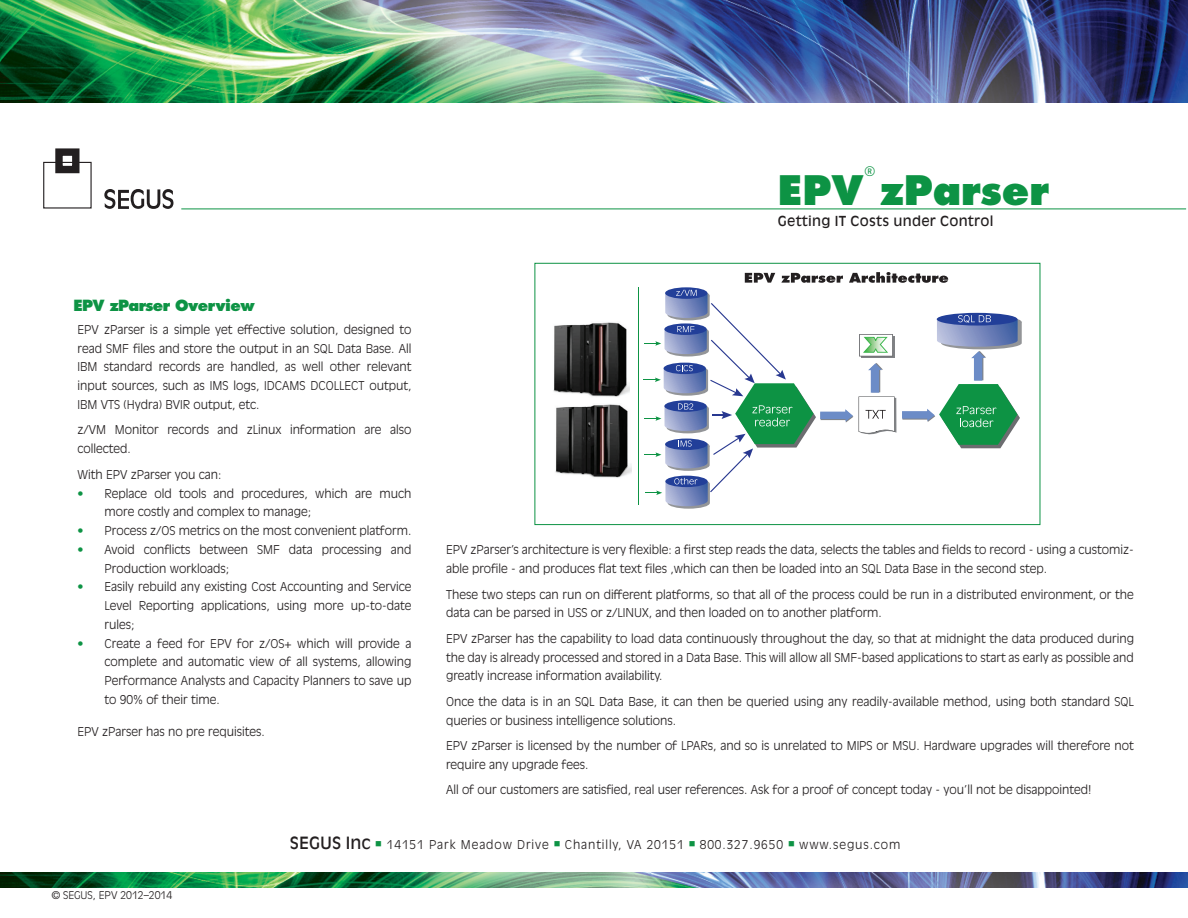
<style>
.page{position:relative;width:1188px;height:918px;background:#fff}
.page>*{position:absolute;margin:0;border:0;box-sizing:border-box;transform-origin:0 0}
.t1{font:800 39.6px "Futura";color:#0d9344}
.t2{font:21px "Antique Olive";color:#0d9344}
.t3{font:800 15px "Futura";letter-spacing:-.04em;color:#0d9344}
.t4{font:13.5px "Antique Olive";letter-spacing:.02em;color:#231f20}
.t5{font:300 12px/18.8px "Antique Olive";color:#231f20}
.t6{font:300 12px "Antique Olive";letter-spacing:.075em;color:#231f20}
.t7{font:300 10.5px "Antique Olive";color:#231f20}
.s1{color:#0d9344}
.s2{font-weight:400;font-size:16.5px}
</style>
<div class="page">
<img style="left:0;top:0;width:1188px;height:103px">
<svg style="left:104px;top:189px;width:69px;height:20px"></svg>
<div style="left:43px;top:162px;width:49px;height:47px;border:1px solid #231f20"></div>
<div style="left:55px;top:148px;width:25px;height:25px;border:7px solid #231f20"></div>
<hr style="left:181px;top:209px;width:1005px;height:1px;background:#0d9344">
<svg style="left:665px;top:287px;width:42px;height:12px"></svg>
<div style="left:937px;top:313px;width:80px;height:13px;background:#223f99;border-radius:50%"></div>
<svg style="left:902px;top:315px;width:120px;height:133px"></svg>
<svg style="left:745px;top:273px;width:30px;height:10px"></svg>
<svg style="left:782px;top:273px;width:61px;height:10px"></svg>
<svg style="left:849px;top:272px;width:99px;height:11px"></svg>
<hr style="left:638px;top:287px;width:1px;height:218px;background:#0d9344">
<svg style="left:644px;top:290px;width:252px;height:219px"></svg>
<img style="left:553px;top:322px;width:77px;height:75px">
<img style="left:555px;top:404px;width:77px;height:74px">
<div style="left:535px;top:263px;width:505px;height:262px;border:1px solid #0d9344"></div>
<img style="left:1px;top:872px;width:1186px;height:16px">
<p class="t3" style="left:73px;top:296px;width:183px">EPV zParser Overview</p>
<p class="t5" style="left:78px;top:320px;width:335px;text-align:justify">EPV zParser is a simple yet effective solution, designed to read SMF files and store the output in an SQL Data Base. All IBM standard records are handled, as well other relevant input sources, such as IMS logs, IDCAMS DCOLLECT output, IBM VTS (Hydra) BVIR output, etc.</p>
<p class="t5" style="left:78px;top:421px;width:335px">z/VM Monitor records and zLinux information are also collected.</p>
<p class="t5" style="left:78px;top:465px;width:145px">With EPV zParser you can:</p>
<p class="t5" style="left:105px;top:484px;width:308px;text-indent:-27px"><span class="s1">•</span> Replace old tools and procedures, which are much more costly and complex to manage;</p>
<p class="t5" style="left:78px;top:521px;width:335px"><span class="s1">•</span> Process z/OS metrics on the most convenient platform.</p>
<p class="t5" style="left:105px;top:540px;width:308px;text-indent:-27px"><span class="s1">•</span> Avoid conflicts between SMF data processing and<br>Production workloads;</p>
<p class="t5" style="left:105px;top:578px;width:308px;text-align:justify;text-indent:-27px"><span class="s1">•</span> Easily rebuild any existing Cost Accounting and Service Level Reporting applications, using more up-to-date rules;</p>
<p class="t5" style="left:105px;top:634px;width:308px;text-align:justify;text-indent:-27px"><span class="s1">•</span> Create a feed for EPV for z/OS+ which will provide a complete and automatic view of all systems, allowing Performance Analysts and Capacity Planners to save up to 90% of their time.</p>
<p class="t5" style="left:78px;top:723px;width:189px">EPV zParser has no pre requisites.</p>
<h2 class="t2" style="left:864px;top:160px;width:12px">®</h2>
<h1 class="t1" style="left:778px;top:165px;width:273px">EPV zParser</h1>
<p class="t4" style="left:778px;top:213px;width:217px">Getting IT Costs under Control</p>
<p class="t5" style="left:446px;top:541px;width:689px">EPV zParser’s architecture is very flexible: a first step reads the data, selects the tables and fields to record - using a customiz&shy;able profile - and produces flat text files ,which can then be loaded into an SQL Data Base in the second step.</p>
<p class="t5" style="left:446px;top:585px;width:689px">These two steps can run on different platforms, so that all of the process could be run in a distributed environment, or the data can be parsed in USS or z/LINUX, and then loaded on to another platform.</p>
<p class="t5" style="left:446px;top:629px;width:689px;text-align:justify">EPV zParser has the capability to load data continuously throughout the day, so that at midnight the data produced during the day is already processed and stored in a Data Base. This will allow all SMF-based applications to start as early as possible and greatly increase information availability.</p>
<p class="t5" style="left:446px;top:692px;width:689px">Once the data is in an SQL Data Base, it can then be queried using any readily-available method, using both standard SQL queries or business intelligence solutions.</p>
<p class="t5" style="left:446px;top:737px;width:689px">EPV zParser is licensed by the number of LPARs, and so is unrelated to MIPS or MSU. Hardware upgrades will therefore not require any upgrade fees.</p>
<p class="t5" style="left:446px;top:781px;width:647px">All of our customers are satisfied, real user references. Ask for a proof of concept today - you’ll not be disappointed!</p>
<p class="t7" style="left:52px;top:889px;width:122px">© SEGUS, EPV 2012–2014</p>
<p class="t6" style="left:290px;top:837px;width:612px"><span class="s2">SEGUS Inc</span> <span class="s1">■</span> 14151 Park Meadow Drive <span class="s1">■</span> Chantilly, VA 20151 <span class="s1">■</span> 800.327.9650 <span class="s1">■</span> www.segus.com</p>
</div>
